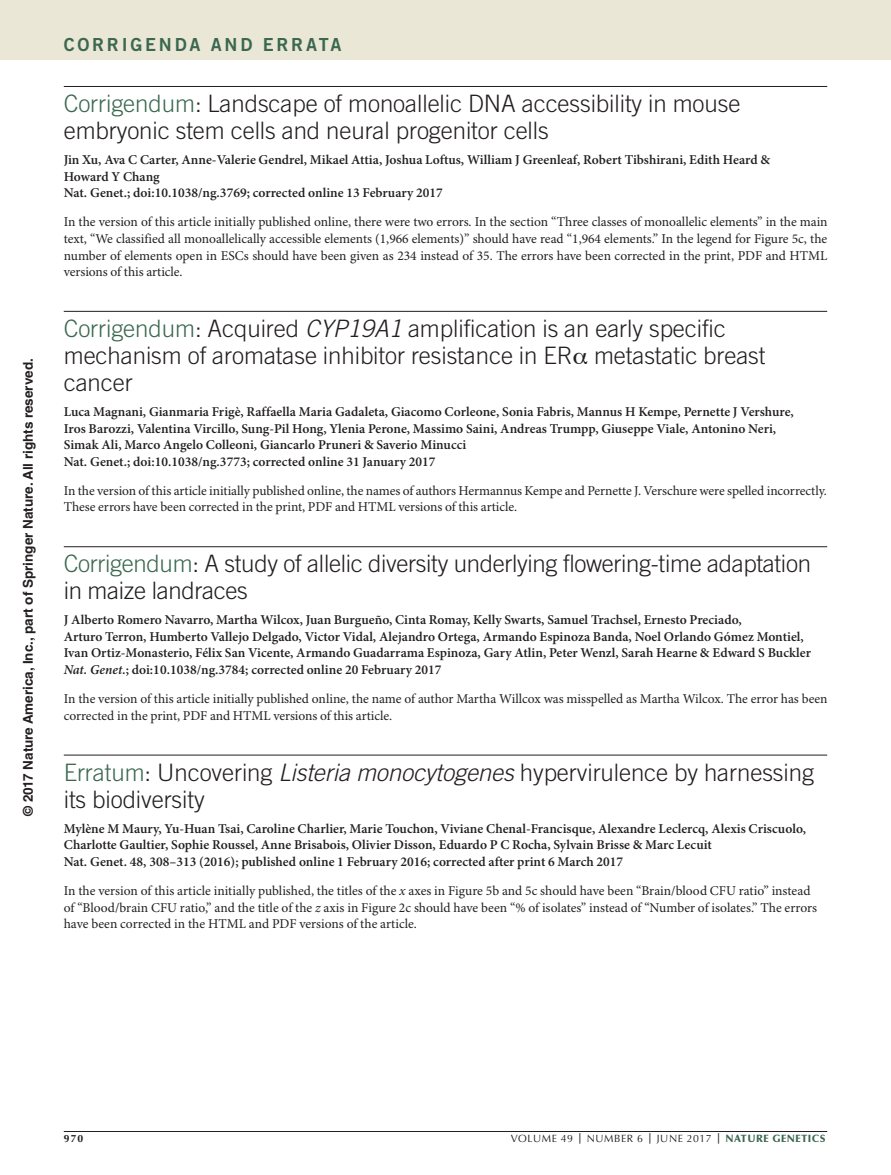
<style>
.page{position:relative;width:891px;height:1175px;background:#fff}
.page>*{position:absolute;margin:0;border:0;box-sizing:border-box;transform-origin:0 0}
.ERR_title{font:300 24px/27px "Trade Gothic LT Std";letter-spacing:-.005em;color:#231f20}
.z-HEADER_follow{font:18px "Trade Gothic LT Std Bd 2";letter-spacing:.15em;color:#3b684f}
.ERR_author{font:600 13.5px/16.5px "Minion Pro";color:#231f20}
.ERR_text{font:13.5px/16.5px "Minion Pro";letter-spacing:-.005em;color:#231f20}
.ERR_reference{font:13.5px/16.5px "Minion Pro";color:#231f20}
.ERR_reference-2{font:600 13.5px "Minion Pro";color:#231f20}
.t1{font:700 13.5px "Helvetica LT Std";color:#231f20}
.t2{font:10.5px "Optima LT Std";letter-spacing:.05em;color:#231f20}
.t3{font:700 10.5px "Optima LT Std";color:#231f20}
.s1{color:#3b684f}
.s2{font-style:italic}
.s3{font-weight:700}
.s4{font-weight:900;color:#3b684f}
</style>
<div class="page">
<div style="left:0;top:0;width:891px;height:60px;background:#ebe7d7"></div>
<hr style="left:64px;top:1131px;width:763px;height:1px;background:#231f20">
<hr style="left:64px;top:86px;width:763px;height:1px;background:#231f20">
<hr style="left:64px;top:311px;width:763px;height:1px;background:#231f20">
<hr style="left:64px;top:546px;width:763px;height:1px;background:#231f20">
<hr style="left:64px;top:755px;width:763px;height:1px;background:#231f20">
<p class="t1" style="left:20px;top:816px;width:459px;rotate:-90deg">© 2017 Nature America, Inc., part of Springer Nature. All rights reserved.</p>
<p class="z-HEADER_follow" style="left:64px;top:34px;width:279px">CORRIGENDA AND ERRATA</p>
<p class="ERR_title" style="left:64px;top:90px;width:678px"><span class="s1">Corrigendum</span>: Landscape of monoallelic DNA accessibility in mouse embryonic stem cells and neural progenitor cells</p>
<p class="ERR_author" style="left:64px;top:152px;width:708px">Jin Xu, Ava C Carter, Anne-Valerie Gendrel, Mikael Attia, Joshua Loftus, William J Greenleaf, Robert Tibshirani, Edith Heard &amp;<br>Howard Y Chang</p>
<p class="ERR_reference-2" style="left:64px;top:185px;width:381px">Nat. Genet.; doi:10.1038/ng.3769; corrected online 13 February 2017</p>
<p class="ERR_text" style="left:64px;top:214px;width:765px;text-align:justify">In the version of this article initially published online, there were two errors. In the section “Three classes of monoallelic elements” in the main text, “We classified all monoallelically accessible elements (1,966 elements)” should have read “1,964 elements.” In the legend for Figure 5c, the number of elements open in ESCs should have been given as 234 instead of 35. The errors have been corrected in the print, PDF and HTML versions of this article.</p>
<p class="ERR_title" style="left:64px;top:315px;width:703px"><span class="s1">Corrigendum</span>: Acquired <span class="s2">CYP19A1</span> amplification is an early specific mechanism of aromatase inhibitor resistance in ER metastatic breast cancer</p>
<p class="ERR_author" style="left:64px;top:404px;width:732px">Luca Magnani, Gianmaria Frigè, Raffaella Maria Gadaleta, Giacomo Corleone, Sonia Fabris, Mannus H Kempe, Pernette J Vershure,<br>Iros Barozzi, Valentina Vircillo, Sung-Pil Hong, Ylenia Perone, Massimo Saini, Andreas Trumpp, Giuseppe Viale, Antonino Neri,<br>Simak Ali, Marco Angelo Colleoni, Giancarlo Pruneri &amp; Saverio Minucci</p>
<p class="ERR_reference-2" style="left:64px;top:453px;width:373px">Nat. Genet.; doi:10.1038/ng.3773; corrected online 31 January 2017</p>
<p class="ERR_text" style="left:64px;top:483px;width:765px">In the version of this article initially published online, the names of authors Hermannus Kempe and Pernette J. Verschure were spelled incorrectly.<br>These errors have been corrected in the print, PDF and HTML versions of this article.</p>
<p class="ERR_title" style="left:64px;top:550px;width:749px"><span class="s1">Corrigendum</span>: A study of allelic diversity underlying flowering-time adaptation in maize landraces</p>
<p class="ERR_author" style="left:64px;top:612px;width:749px">J Alberto Romero Navarro, Martha Wilcox, Juan Burgueño, Cinta Romay, Kelly Swarts, Samuel Trachsel, Ernesto Preciado,<br>Arturo Terron, Humberto Vallejo Delgado, Victor Vidal, Alejandro Ortega, Armando Espinoza Banda, Noel Orlando Gómez Montiel,<br>Ivan Ortiz-Monasterio, Félix San Vicente, Armando Guadarrama Espinoza, Gary Atlin, Peter Wenzl, Sarah Hearne &amp; Edward S Buckler</p>
<p class="ERR_author" style="left:64px;top:662px;width:379px"><span class="s2">Nat. Genet.</span>; doi:10.1038/ng.3784; corrected online 20 February 2017</p>
<p class="ERR_text" style="left:64px;top:691px;width:765px">In the version of this article initially published online, the name of author Martha Willcox was misspelled as Martha Wilcox. The error has been corrected in the print, PDF and HTML versions of this article.</p>
<p class="ERR_title" style="left:64px;top:758px;width:752px"><span class="s1">Erratum</span>: Uncovering <span class="s2">Listeria monocytogenes</span> hypervirulence by harnessing its biodiversity</p>
<p class="ERR_author" style="left:64px;top:820px;width:744px">Mylène M Maury, Yu-Huan Tsai, Caroline Charlier, Marie Touchon, Viviane Chenal-Francisque, Alexandre Leclercq, Alexis Criscuolo,<br>Charlotte Gaultier, Sophie Roussel, Anne Brisabois, Olivier Disson, Eduardo P C Rocha, Sylvain Brisse &amp; Marc Lecuit</p>
<p class="ERR_reference-2" style="left:64px;top:853px;width:561px">Nat. Genet. 48, 308–313 (2016); published online 1 February 2016; corrected after print 6 March 2017</p>
<p class="ERR_reference" style="left:64px;top:883px;width:755px">In the version of this article initially published, the titles of the <span class="s2">x</span> axes in Figure 5b and 5c should have been “Brain/blood CFU ratio” instead of “Blood/brain CFU ratio,” and the title of the <span class="s2">z</span> axis in Figure 2c should have been “% of isolates” instead of “Number of isolates.” The errors have been corrected in the HTML and PDF versions of the article.</p>
<p class="t3" style="left:64px;top:1132px;width:21px">970</p>
<p class="t2" style="left:511px;top:1132px;width:316px">VOLUME 49 <span class="s3">|</span> NUMBER 6 <span class="s3">|</span> JUNE 2017 <span class="s3">|</span> <span class="s4">NATURE GENETICS</span></p>
</div>
